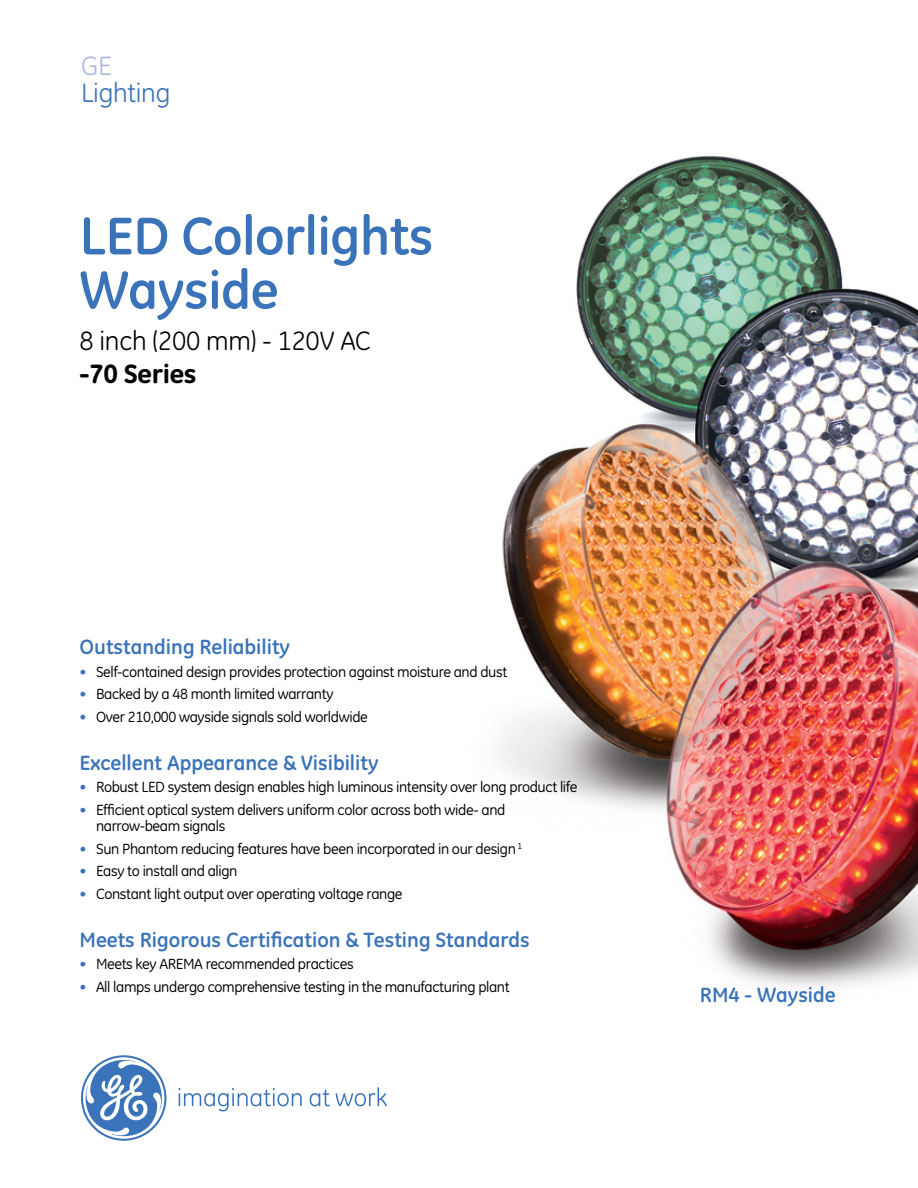
<style>
.page{position:relative;width:918px;height:1188px;background:#fff}
.page>*{position:absolute;margin:0;border:0;box-sizing:border-box;transform-origin:0 0}
.t1{font:700 54px/54px "GE Inspira";letter-spacing:-.01em;color:#3a73b9}
.t2{font:27px "GE Inspira";letter-spacing:-.01em;color:#000}
.t3{font:800 27px "GE Inspira";letter-spacing:-.01em;color:#000}
.t4{font:27px "GE Inspira";letter-spacing:-.01em;color:#3a73b9}
.t5{font:27px "GE Inspira";color:#aab9df}
.t6{font:700 21px "GE Inspira";color:#3a73b9}
.t7{font:15px/16.5px "GE Inspira";letter-spacing:-.025em;color:#000}
.s1{color:#3a73b9}
</style>
<div class="page">
<img style="left:500px;top:156px;width:418px;height:832px">
<svg style="left:178px;top:1088px;width:124px;height:23px"></svg>
<svg style="left:310px;top:1090px;width:20px;height:16px"></svg>
<svg style="left:336px;top:1087px;width:51px;height:19px"></svg>
<svg style="left:81px;top:1055px;width:85px;height:86px"></svg>
<h2 class="t5" style="left:81px;top:50px;width:32px">GE</h2>
<h2 class="t4" style="left:81px;top:77px;width:91px">Lighting</h2>
<h1 class="t1" style="left:80px;top:209px;width:355px">LED Colorlights<br>Wayside</h1>
<h2 class="t2" style="left:80px;top:326px;width:293px">8 inch (200 mm) - 120V AC</h2>
<h2 class="t3" style="left:80px;top:358px;width:119px">-70 Series</h2>
<h3 class="t6" style="left:80px;top:635px;width:212px">Outstanding Reliability</h3>
<p class="t7" style="left:80px;top:663px;width:429px"><span class="s1">•</span> Self-contained design provides protection against moisture and dust</p>
<p class="t7" style="left:80px;top:686px;width:256px"><span class="s1">•</span> Backed by a 48 month limited warranty</p>
<p class="t7" style="left:80px;top:708px;width:290px"><span class="s1">•</span> Over 210,000 wayside signals sold worldwide</p>
<h3 class="t6" style="left:80px;top:750px;width:301px">Excellent Appearance &amp; Visibility</h3>
<p class="t7" style="left:80px;top:779px;width:500px"><span class="s1">•</span> Robust LED system design enables high luminous intensity over long product life</p>
<p class="t7" style="left:96px;top:801px;width:411px;text-indent:-16px"><span class="s1">•</span> Efficient optical system delivers uniform color across both wide- and narrow-beam signals</p>
<p class="t7" style="left:80px;top:840px;width:444px"><span class="s1">•</span> Sun Phantom reducing features have been incorporated in our design <sup>1</sup></p>
<p class="t7" style="left:80px;top:863px;width:159px"><span class="s1">•</span> Easy to install and align</p>
<p class="t7" style="left:80px;top:885px;width:325px"><span class="s1">•</span> Constant light output over operating voltage range</p>
<h3 class="t6" style="left:80px;top:927px;width:452px">Meets Rigorous Certification &amp; Testing Standards</h3>
<p class="t7" style="left:80px;top:956px;width:276px"><span class="s1">•</span> Meets key AREMA recommended practices</p>
<p class="t7" style="left:80px;top:978px;width:432px"><span class="s1">•</span> All lamps undergo comprehensive testing in the manufacturing plant</p>
<h3 class="t6" style="left:700px;top:982px;width:137px">RM4 - Wayside</h3>
</div>
